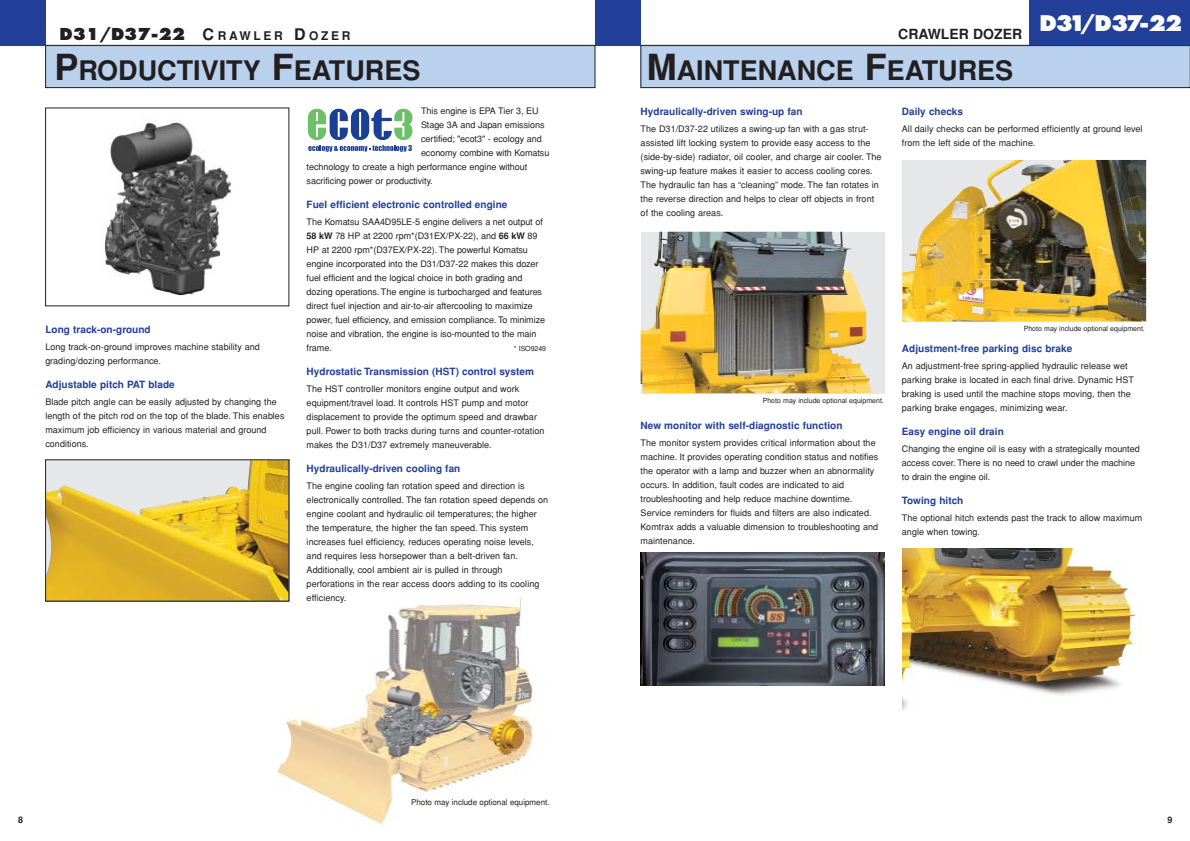
<style>
.page{position:relative;width:1190px;height:841px;background:#fff}
.page>*{position:absolute;margin:0;border:0;box-sizing:border-box;transform-origin:0 0}
.t1{font:700 27px "Helvetica";color:#231f20}
.t2{font:800 16px "Futura";color:#231f20}
.t3{font:700 14px "Helvetica";color:#231f20}
.t4{font:700 10px "Helvetica";letter-spacing:.005em;color:#223f9a}
.t5{font:9px/14px "Helvetica";letter-spacing:.005em;color:#231f20}
.t6{font:700 9px "Helvetica";color:#231f20}
.t7{font:8px "Helvetica";color:#231f20}
.t8{font:7px "Helvetica";color:#231f20}
.s1{font-family:"Helvetica";font-weight:700}
.s2{font-family:"Helvetica";font-weight:700;font-size:12px}
.s3{font-size:36px}
.s4{font-weight:700}
</style>
<div class="page">
<img style="left:277px;top:581px;width:260px;height:244px">
<hr style="left:0;top:45px;width:1190px;height:1px;background:#231f20">
<div style="left:46px;top:46px;width:549px;height:42px;background:#b9d1ed"></div>
<div style="left:45px;top:45px;width:550px;height:43px;border:1px solid #231f20"></div>
<div style="left:1029px;top:0;width:161px;height:45px;background:#223f9a"></div>
<div style="left:0;top:0;width:45px;height:45px;background:#223f9a"></div>
<div style="left:641px;top:46px;width:549px;height:42px;background:#b9d1ed"></div>
<div style="left:641px;top:45px;width:549px;height:43px;border:1px solid #231f20"></div>
<div style="left:595px;top:0;width:46px;height:45px;background:#223f9a"></div>
<svg style="left:307px;top:108px;width:106px;height:44px"></svg>
<img style="left:902px;top:160px;width:244px;height:162px">
<img style="left:902px;top:549px;width:240px;height:161px">
<div style="left:641px;top:232px;width:243px;height:161px;background:#e6e7e8"></div>
<img style="left:641px;top:232px;width:232px;height:161px">
<img style="left:641px;top:553px;width:244px;height:133px">
<svg style="left:45px;top:107px;width:244px;height:495px"></svg>
<img style="left:47px;top:462px;width:240px;height:137px">
<h2 class="t2" style="left:60px;top:24px;width:292px">D31/D37-22 <span class="s1">C</span><span class="s2">RAWLER</span> <span class="s1">D</span><span class="s2">OZER</span></h2>
<h1 class="t1" style="left:54px;top:55px;width:368px"><span class="s3">P</span>RODUCTIVITY <span class="s3">F</span>EATURES</h1>
<p class="t4" style="left:45px;top:324px;width:107px">Long track-on-ground</p>
<p class="t5" style="left:45px;top:340px;width:216px">Long track-on-ground improves machine stability and grading/dozing performance.</p>
<p class="t4" style="left:45px;top:379px;width:131px">Adjustable pitch PAT blade</p>
<p class="t5" style="left:45px;top:395px;width:241px">Blade pitch angle can be easily adjusted by changing the length of the pitch rod on the top of the blade. This enables maximum job efficiency in various material and ground conditions.</p>
<p class="t5" style="left:421px;top:104px;width:119px">This engine is EPA Tier 3, EU</p>
<p class="t5" style="left:421px;top:118px;width:125px">Stage 3A and Japan emissions</p>
<p class="t5" style="left:421px;top:132px;width:122px">certified; "ecot3" - ecology and</p>
<p class="t5" style="left:421px;top:146px;width:130px">economy combine with Komatsu</p>
<p class="t5" style="left:307px;top:160px;width:222px">technology to create a high performance engine without</p>
<p class="t5" style="left:307px;top:174px;width:128px">sacrificing power or productivity.</p>
<p class="t4" style="left:307px;top:199px;width:202px">Fuel efficient electronic controlled engine</p>
<p class="t5" style="left:307px;top:215px;width:240px">The Komatsu SAA4D95LE-5 engine delivers a net output of <span class="s4">58 kW</span> 78 HP at 2200 rpm*(D31EX/PX-22), and <span class="s4">66 kW</span> 89<br>HP at 2200 rpm*(D37EX/PX-22). The powerful Komatsu engine incorporated into the D31/D37-22 makes this dozer fuel efficient and the logical choice in both grading and dozing operations. The engine is turbocharged and features direct fuel injection and air-to-air aftercooling to maximize power, fuel efficiency, and emission compliance. To minimize noise and vibration, the engine is iso-mounted to the main frame.</p>
<p class="t8" style="left:514px;top:345px;width:34px">* ISO9249</p>
<p class="t4" style="left:307px;top:366px;width:229px">Hydrostatic Transmission (HST) control system</p>
<p class="t5" style="left:307px;top:382px;width:239px">The HST controller monitors engine output and work equipment/travel load. It controls HST pump and motor displacement to provide the optimum speed and drawbar pull. Power to both tracks during turns and counter-rotation makes the D31/D37 extremely maneuverable.</p>
<p class="t4" style="left:307px;top:463px;width:155px">Hydraulically-driven cooling fan</p>
<p class="t5" style="left:307px;top:479px;width:243px">The engine cooling fan rotation speed and direction is electronically controlled. The fan rotation speed depends on engine coolant and hydraulic oil temperatures; the higher the temperature, the higher the fan speed. This system increases fuel efficiency, reduces operating noise levels, and requires less horsepower than a belt-driven fan.<br>Additionally, cool ambient air is pulled in through perforations in the rear access doors adding to its cooling efficiency.</p>
<p class="t7" style="left:411px;top:798px;width:140px">Photo may include optional equipment.</p>
<h3 class="t3" style="left:898px;top:26px;width:286px">CRAWLER DOZER <sup>D31/D37-22</sup></h3>
<h1 class="t1" style="left:647px;top:55px;width:368px"><span class="s3">M</span>AINTENANCE <span class="s3">F</span>EATURES</h1>
<p class="t4" style="left:641px;top:106px;width:164px">Hydraulically-driven swing-up fan</p>
<p class="t5" style="left:641px;top:122px;width:243px">The D31/D37-22 utilizes a swing-up fan with a gas strut&shy;assisted lift locking system to provide easy access to the (side-by-side) radiator, oil cooler, and charge air cooler. The swing-up feature makes it easier to access cooling cores.<br>The hydraulic fan has a “cleaning” mode. The fan rotates in the reverse direction and helps to clear off objects in front of the cooling areas.</p>
<p class="t4" style="left:902px;top:106px;width:63px">Daily checks</p>
<p class="t5" style="left:902px;top:122px;width:242px">All daily checks can be performed efficiently at ground level from the left side of the machine.</p>
<p class="t8" style="left:763px;top:396px;width:123px">Photo may include optional equipment.</p>
<p class="t4" style="left:641px;top:420px;width:203px">New monitor with self-diagnostic function</p>
<p class="t5" style="left:641px;top:436px;width:239px">The monitor system provides critical information about the machine. It provides operating condition status and notifies the operator with a lamp and buzzer when an abnormality occurs. In addition, fault codes are indicated to aid troubleshooting and help reduce machine downtime.<br>Service reminders for fluids and filters are also indicated.<br>Komtrax adds a valuable dimension to troubleshooting and maintenance.</p>
<p class="t8" style="left:1024px;top:325px;width:123px">Photo may include optional equipment.</p>
<p class="t4" style="left:902px;top:343px;width:172px">Adjustment-free parking disc brake</p>
<p class="t5" style="left:902px;top:359px;width:234px">An adjustment-free spring-applied hydraulic release wet parking brake is located in each final drive. Dynamic HST braking is used until the machine stops moving, then the parking brake engages, minimizing wear.</p>
<p class="t4" style="left:902px;top:426px;width:103px">Easy engine oil drain</p>
<p class="t5" style="left:902px;top:442px;width:239px">Changing the engine oil is easy with a strategically mounted access cover. There is no need to crawl under the machine to drain the engine oil.</p>
<p class="t4" style="left:902px;top:495px;width:63px">Towing hitch</p>
<p class="t5" style="left:902px;top:511px;width:242px">The optional hitch extends past the track to allow maximum angle when towing.</p>
<p class="t6" style="left:18px;top:814px;width:7px">8</p>
<p class="t6" style="left:1168px;top:814px;width:7px">9</p>
</div>
